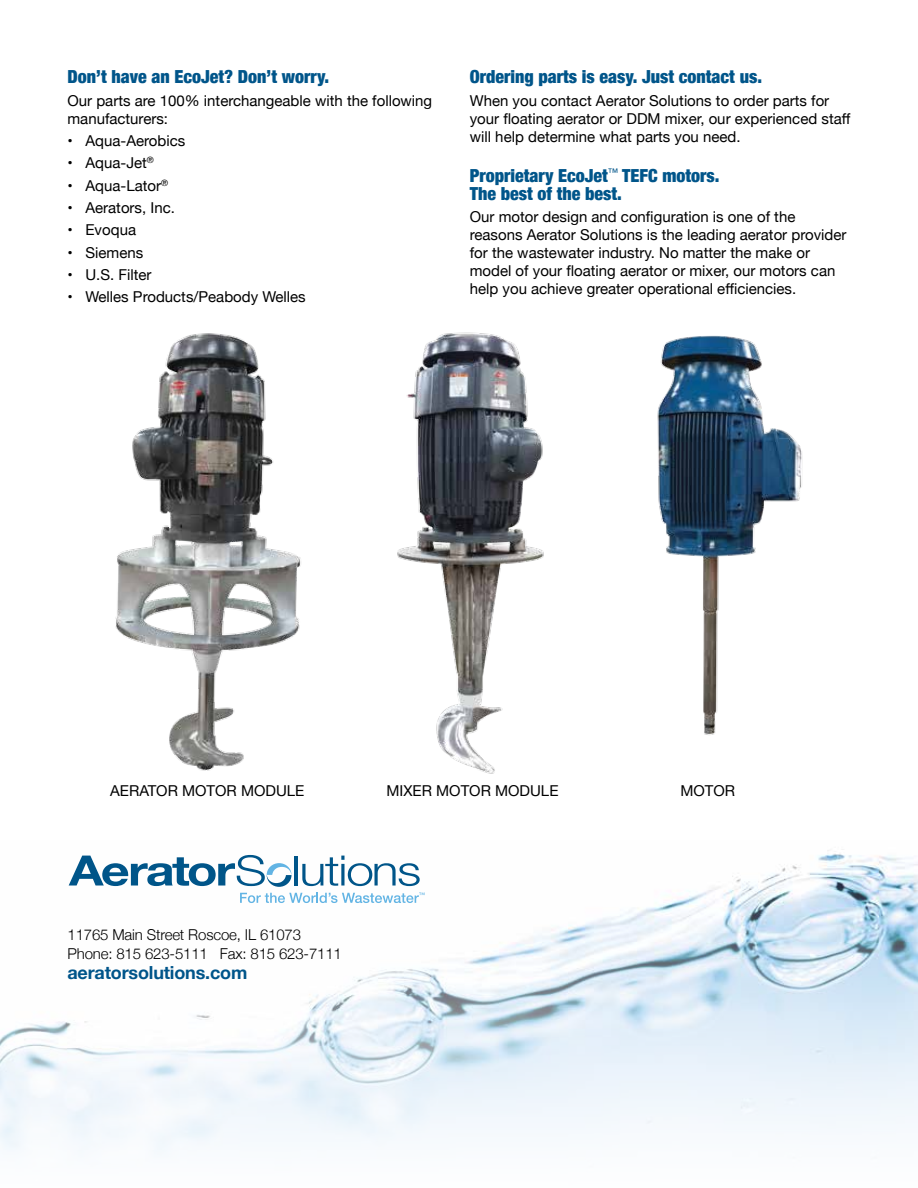
<style>
.page{position:relative;width:918px;height:1188px;background:#fff}
.page>*{position:absolute;margin:0;border:0;box-sizing:border-box;transform-origin:0 0}
.t1{font:900 condensed 18px/18px "Helvetica Neue";color:#00558a}
.t2{font:700 18px "Helvetica Neue";letter-spacing:-.01em;color:#00558a}
.t3{font:15px/18px "Helvetica Neue";color:#000}
.t4{font:300 15px/19.5px "Helvetica Neue";letter-spacing:-.01em;color:#000}
</style>
<div class="page">
<img style="left:0;top:850px;width:918px;height:303px">
<svg style="left:240px;top:893px;width:185px;height:10px"></svg>
<hr style="left:295px;top:856px;width:3px;height:30px;background:#005589">
<svg style="left:302px;top:856px;width:118px;height:30px"></svg>
<svg style="left:69px;top:855px;width:223px;height:32px"></svg>
<img style="left:397px;top:332px;width:147px;height:442px">
<img style="left:657px;top:335px;width:146px;height:400px">
<img style="left:115px;top:333px;width:186px;height:438px">
<p class="t1" style="left:68px;top:67px;width:263px">Don’t have an EcoJet? Don’t worry.</p>
<p class="t3" style="left:68px;top:92px;width:366px">Our parts are 100% interchangeable with the following manufacturers:</p>
<p class="t3" style="left:68px;top:133px;width:119px">• Aqua-Aerobics</p>
<p class="t3" style="left:68px;top:155px;width:88px">• Aqua-Jet<sup>®</sup></p>
<p class="t3" style="left:68px;top:177px;width:102px">• Aqua-Lator<sup>®</sup></p>
<p class="t3" style="left:68px;top:200px;width:109px">• Aerators, Inc.</p>
<p class="t3" style="left:68px;top:222px;width:70px">• Evoqua</p>
<p class="t3" style="left:68px;top:244px;width:77px">• Siemens</p>
<p class="t3" style="left:68px;top:267px;width:86px">• U.S. Filter</p>
<p class="t3" style="left:68px;top:289px;width:240px">• Welles Products/Peabody Welles</p>
<p class="t1" style="left:470px;top:67px;width:294px">Ordering parts is easy. Just contact us.</p>
<p class="t3" style="left:470px;top:92px;width:382px">When you contact Aerator Solutions to order parts for your floating aerator or DDM mixer, our experienced staff will help determine what parts you need.</p>
<p class="t1" style="left:470px;top:166px;width:251px">Proprietary EcoJet<sup>™</sup> TEFC motors.<br>The best of the best.</p>
<p class="t3" style="left:470px;top:209px;width:378px">Our motor design and configuration is one of the reasons Aerator Solutions is the leading aerator provider for the wastewater industry. No matter the make or model of your floating aerator or mixer, our motors can help you achieve greater operational efficiencies.</p>
<p class="t3" style="left:110px;top:782px;width:196px">AERATOR MOTOR MODULE</p>
<p class="t3" style="left:386px;top:782px;width:174px">MIXER MOTOR MODULE</p>
<p class="t3" style="left:681px;top:782px;width:56px">MOTOR</p>
<p class="t4" style="left:68px;top:924px;width:276px">11765 Main Street Roscoe, IL 61073<br>Phone: 815 623-5111 Fax: 815 623-7111</p>
<p class="t2" style="left:68px;top:958px;width:181px">aeratorsolutions.com</p>
</div>
